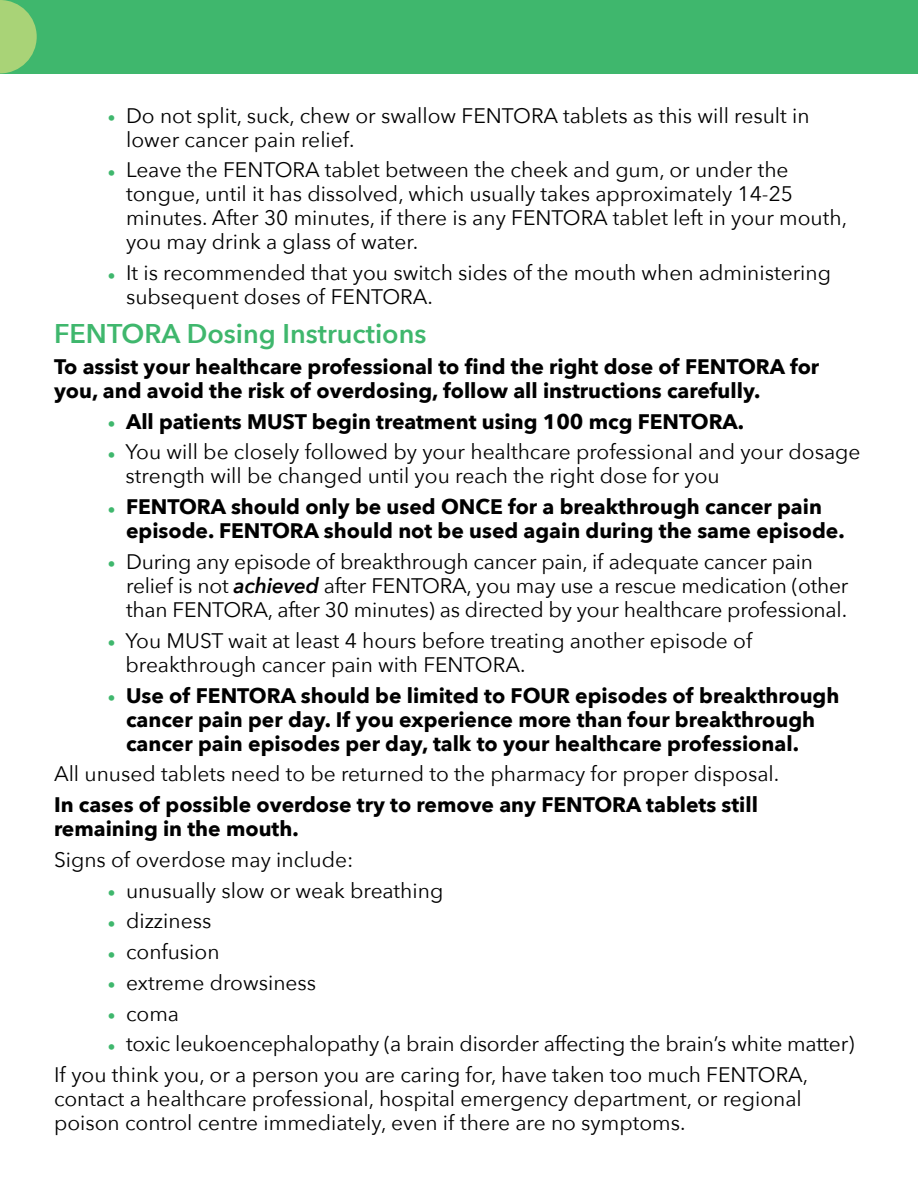
<style>
.page{position:relative;width:918px;height:1188px;background:#fff}
.page>*{position:absolute;margin:0;border:0;box-sizing:border-box;transform-origin:0 0}
.t1{font:600 27px "Avenir Next";color:#3fb76d}
.t2{font:21px/24px "Avenir Next";color:#000}
.t3{font:700 21px/24px "Avenir Next";color:#000}
.s1{font-weight:800;color:#3fb76d}
.s2{font-weight:700}
.s3{font-weight:400}
.s4{font-weight:600;font-style:italic}
</style>
<div class="page">
<div style="left:0;top:0;width:918px;height:73px;background:#3fb76d"></div>
<svg style="left:0;top:0;width:37px;height:73px"></svg>
<p class="t2" style="left:126px;top:102px;width:685px;text-indent:-18px"><span class="s1">·</span> Do not split, suck, chew or swallow FENTORA tablets as this will result in lower cancer pain relief.</p>
<p class="t2" style="left:126px;top:157px;width:723px;text-indent:-18px"><span class="s1">·</span> Leave the FENTORA tablet between the cheek and gum, or under the tongue, until it has dissolved, which usually takes approximately 14-25 minutes. After 30 minutes, if there is any FENTORA tablet left in your mouth, you may drink a glass of water.</p>
<p class="t2" style="left:126px;top:260px;width:706px;text-indent:-18px"><span class="s1">·</span> It is recommended that you switch sides of the mouth when administering subsequent doses of FENTORA.</p>
<p class="t1" style="left:54px;top:311px;width:374px">FENTORA Dosing Instructions</p>
<p class="t3" style="left:54px;top:354px;width:767px">To assist your healthcare professional to find the right dose of FENTORA for you, and avoid the risk of overdosing, follow all instructions carefully.</p>
<p class="t2" style="left:108px;top:405px;width:754px;line-height:30.8px"><span class="s1">·</span> <span class="s2">All patients MUST begin treatment using 100 mcg FENTORA.<br></span><span class="s1">·</span> You will be closely followed by your healthcare professional and your dosage</p>
<p class="t3" style="left:108px;top:460px;width:716px;line-height:30.8px;text-indent:18px"><span class="s3">strength will be changed until you reach the right dose for you<br></span><span class="s1">·</span> FENTORA should only be used ONCE for a breakthrough cancer pain</p>
<p class="t2" style="left:108px;top:515px;width:738px;line-height:30.8px;text-indent:18px"><span class="s2">episode. FENTORA should not be used again during the same episode. </span><span class="s1">·</span> During any episode of breakthrough cancer pain, if adequate cancer pain</p>
<p class="t2" style="left:126px;top:573px;width:724px">relief is not <span class="s4">achieved</span> after FENTORA, you may use a rescue medication (other than FENTORA, after 30 minutes) as directed by your healthcare professional.</p>
<p class="t2" style="left:126px;top:628px;width:628px;text-indent:-18px"><span class="s1">·</span> You MUST wait at least 4 hours before treating another episode of breakthrough cancer pain with FENTORA.</p>
<p class="t3" style="left:126px;top:683px;width:715px;text-indent:-18px"><span class="s1">·</span> Use of FENTORA should be limited to FOUR episodes of breakthrough cancer pain per day. If you experience more than four breakthrough cancer pain episodes per day, talk to your healthcare professional.</p>
<p class="t2" style="left:54px;top:761px;width:727px">All unused tablets need to be returned to the pharmacy for proper disposal.</p>
<p class="t3" style="left:54px;top:792px;width:706px">In cases of possible overdose try to remove any FENTORA tablets still remaining in the mouth.</p>
<p class="t2" style="left:54px;top:847px;width:301px">Signs of overdose may include:</p>
<p class="t2" style="left:108px;top:877px;width:337px"><span class="s1">·</span> unusually slow or weak breathing</p>
<p class="t2" style="left:108px;top:908px;width:105px"><span class="s1">·</span> dizziness</p>
<p class="t2" style="left:108px;top:939px;width:113px"><span class="s1">·</span> confusion</p>
<p class="t2" style="left:108px;top:970px;width:210px"><span class="s1">·</span> extreme drowsiness</p>
<p class="t2" style="left:108px;top:1000px;width:73px"><span class="s1">·</span> coma</p>
<p class="t2" style="left:108px;top:1031px;width:748px"><span class="s1">·</span> toxic leukoencephalopathy (a brain disorder affecting the brain’s white matter)</p>
<p class="t2" style="left:54px;top:1062px;width:756px">If you think you, or a person you are caring for, have taken too much FENTORA,</p>
<p class="t2" style="left:54px;top:1086px;width:749px">contact a healthcare professional, hospital emergency department, or regional poison control centre immediately, even if there are no symptoms.</p>
</div>
